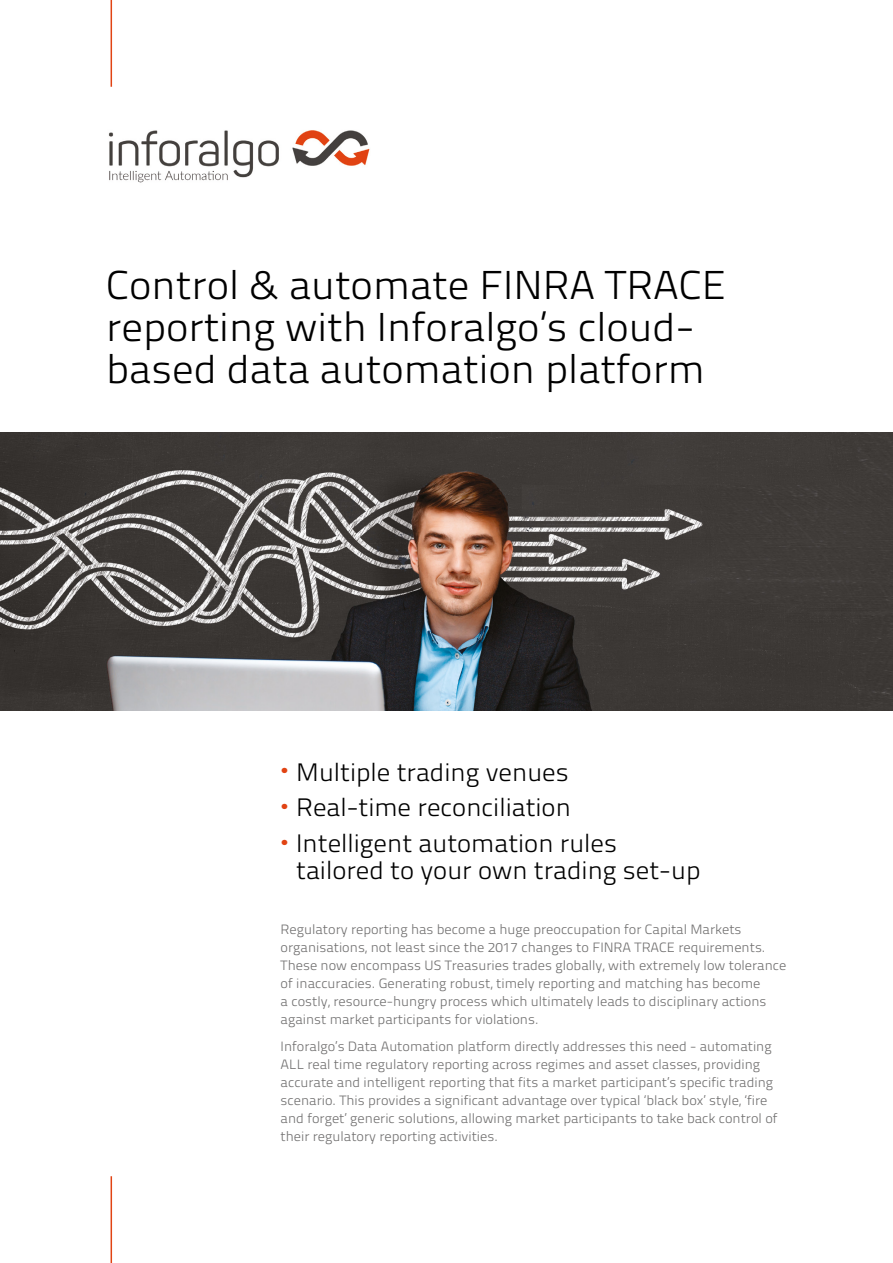
<style>
.page{position:relative;width:893px;height:1263px;background:#fff}
.page>*{position:absolute;margin:0;border:0;box-sizing:border-box;transform-origin:0 0}
.t1{font:40.2px/42px "Titillium Text 14 L 250 wt";color:#000;scale:1.06 1}
.t2{font:25.2px/26.7px "Titillium Text 14 L 250 wt";color:#000;scale:1.06 1}
.t3{font:13.5px/18px "Titillium Text 14 L 250 wt";color:#706f6f;scale:1.06 1}
</style>
<div class="page">
<hr style="left:111px;top:0;width:1px;height:87px;background:#e14313">
<hr style="left:111px;top:1176px;width:1px;height:87px;background:#e14313">
<img style="left:0;top:432px;width:893px;height:278px">
<img style="left:108px;top:130px;width:262px;height:53px">
<h1 class="t1" style="left:106px;top:264px;width:586px">Control &amp; automate FINRA TRACE reporting with Inforalgo’s cloud&shy;based data automation platform</h1>
<h2 class="t2" style="left:281px;top:758px;width:273px"><sup>●</sup> Multiple trading venues</h2>
<h2 class="t2" style="left:281px;top:794px;width:275px"><sup>●</sup> Real-time reconciliation</h2>
<h2 class="t2" style="left:296px;top:830px;width:383px;text-indent:-15px"><sup>●</sup> Intelligent automation rules tailored to your own trading set-up</h2>
<p class="t3" style="left:281px;top:921px;width:479px">Regulatory reporting has become a huge preoccupation for Capital Markets organisations, not least since the 2017 changes to FINRA TRACE requirements.<br>These now encompass US Treasuries trades globally, with extremely low tolerance of inaccuracies. Generating robust, timely reporting and matching has become<br>a costly, resource-hungry process which ultimately leads to disciplinary actions against market participants for violations.</p>
<p class="t3" style="left:281px;top:1037px;width:470px">Inforalgo’s Data Automation platform directly addresses this need - automating ALL real time regulatory reporting across regimes and asset classes, providing accurate and intelligent reporting that fits a market participant’s specific trading scenario. This provides a significant advantage over typical ‘black box’ style, ‘fire and forget’ generic solutions, allowing market participants to take back control of their regulatory reporting activities.</p>
</div>
